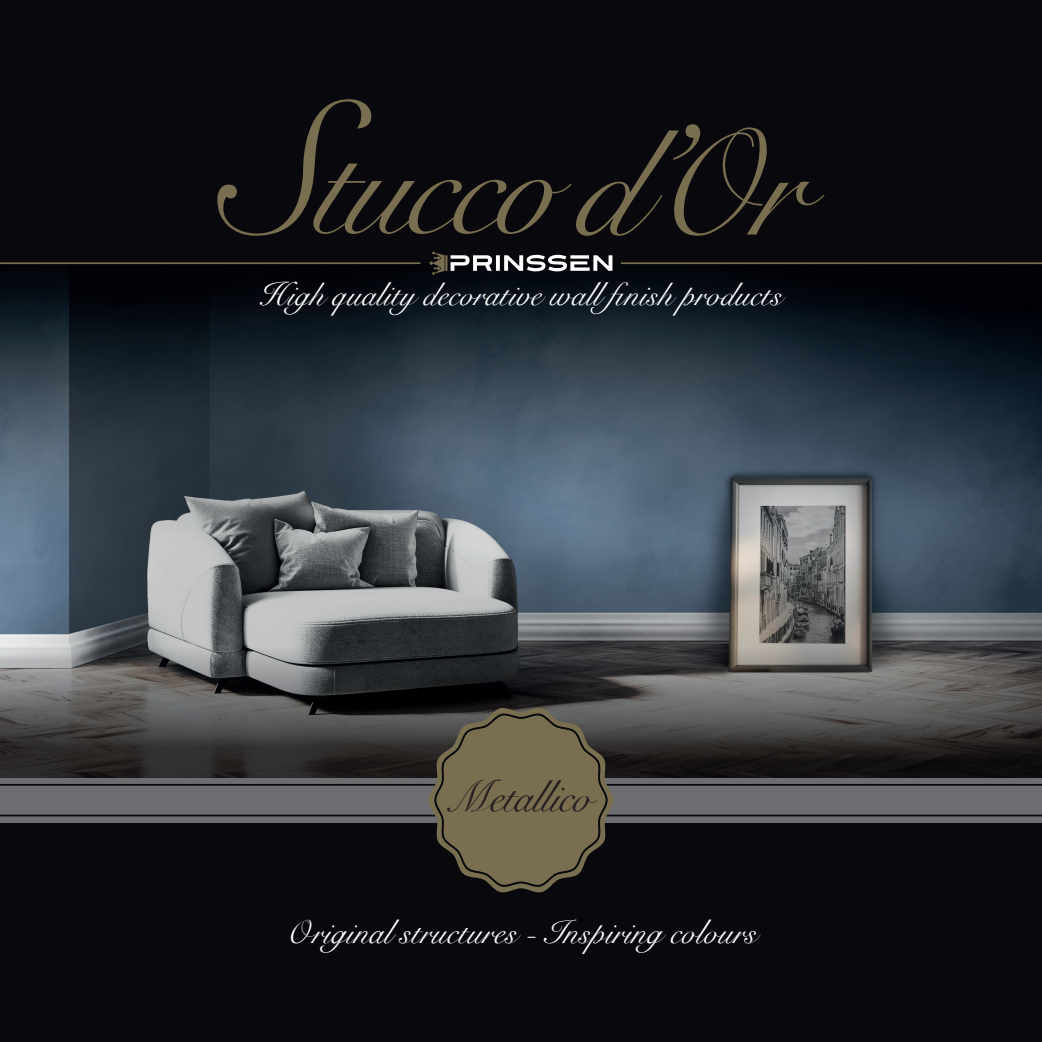
<style>
.page{position:relative;width:1042px;height:1042px;background:#08080d}
.page>*{position:absolute;margin:0;border:0;box-sizing:border-box;transform-origin:0 0}
.t1{font:43.75px "Snell Roundhand";letter-spacing:-.025em;color:#231f20}
.t2{font:33.25px "Snell Roundhand";letter-spacing:.01em;color:#fff}
.t3{font:32.38px "Snell Roundhand";letter-spacing:.005em;color:#fff}
</style>
<div class="page">
<img style="left:0;top:263px;width:1042px;height:366px">
<svg style="left:0;top:629px;width:1042px;height:149px;background:#4a4949"></svg>
<div style="left:0;top:778px;width:1042px;height:44px;background:#6c6d70"></div>
<hr style="left:0;top:784px;width:1042px;height:1px;background:#08080d">
<hr style="left:0;top:814px;width:1042px;height:2px;background:#08080d">
<svg style="left:429px;top:707px;width:184px;height:186px"></svg>
<svg style="left:429px;top:252px;width:183px;height:23px"></svg>
<svg style="left:576px;top:124px;width:248px;height:112px"></svg>
<svg style="left:217px;top:99px;width:354px;height:137px"></svg>
<hr style="left:0;top:262px;width:420px;height:2px;background:#796e4f">
<hr style="left:621px;top:262px;width:421px;height:2px;background:#796e4f">
<p class="t3" style="left:259px;top:268px;width:524px">High quality decorative wall finish products</p>
<h1 class="t1" style="left:445px;top:762px;width:148px">Metallico</h1>
<p class="t2" style="left:285px;top:905px;width:473px">Original structures - Inspiring colours</p>
</div>
